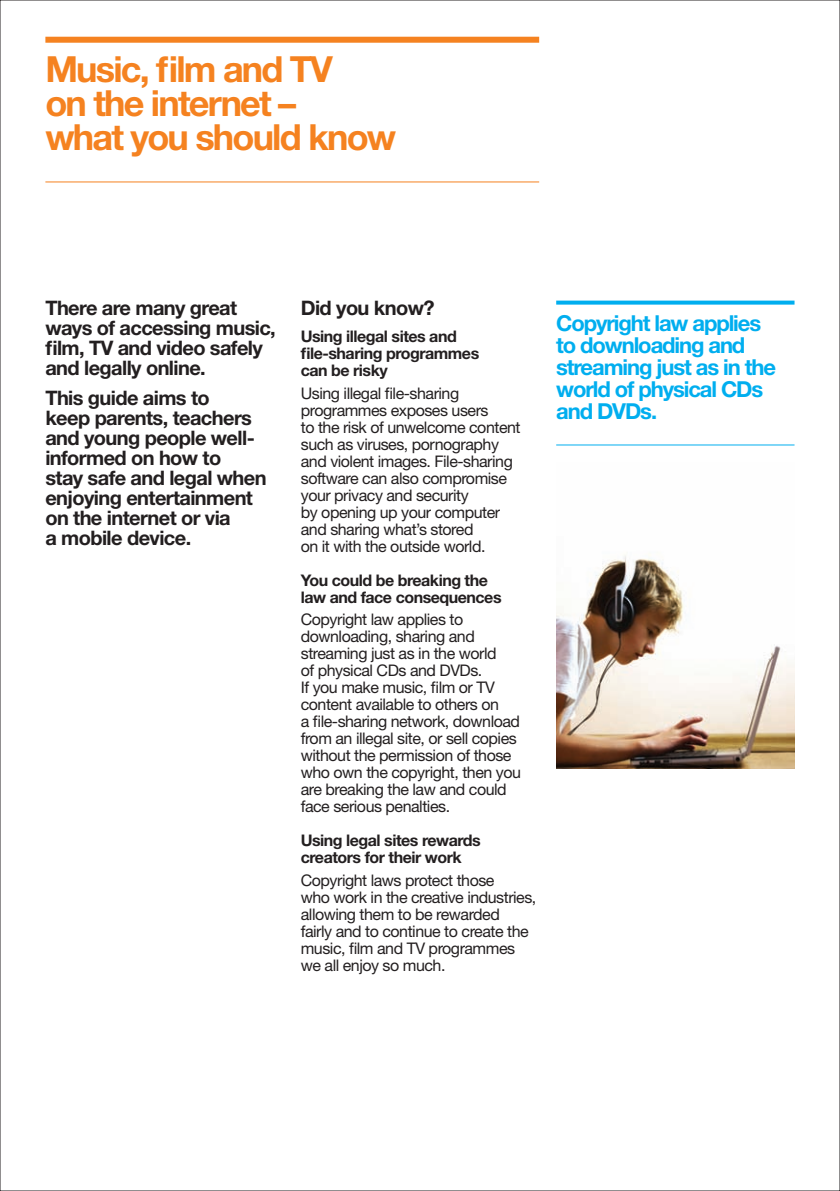
<style>
.page{position:relative;width:840px;height:1191px;background:#fff}
.page>*{position:absolute;margin:0;border:0;box-sizing:border-box;transform-origin:0 0}
.t1{font:700 36px/34px "Helvetica Neue LT Std";letter-spacing:-.05em;color:#f58220}
.t2{font:700 22px/22px "Helvetica Neue LT Std";letter-spacing:-.05em;color:#00aeef}
.t3{font:700 20px/20px "Helvetica Neue LT Std";letter-spacing:-.03em;color:#231f20}
.t4{font:16px/17px "Helvetica Neue LT Std";letter-spacing:-.03em;color:#231f20}
.t5{font:700 16px/17px "Helvetica Neue LT Std";letter-spacing:-.03em;color:#231f20}
</style>
<div class="page">
<div style="left:45px;top:37px;width:494px;height:6px;background:#f58220"></div>
<hr style="left:45px;top:181px;width:494px;height:1px;background:#f58220">
<img style="left:556px;top:555px;width:238px;height:213px">
<div style="left:556px;top:300px;width:238px;height:5px;background:#00aeef"></div>
<hr style="left:556px;top:444px;width:238px;height:1px;background:#00aeef">
<h1 class="t1" style="left:45px;top:52px;width:352px">Music, film and TV<br>on the internet –<br>what you should know</h1>
<p class="t3" style="left:45px;top:297px;width:232px">There are many great ways of accessing music, film, TV and video safely and legally online.</p>
<p class="t3" style="left:45px;top:387px;width:222px">This guide aims to<br>keep parents, teachers and young people well&shy;informed on how to<br>stay safe and legal when enjoying entertainment on the internet or via<br>a mobile device.</p>
<p class="t3" style="left:300px;top:297px;width:135px">Did you know?</p>
<p class="t5" style="left:300px;top:327px;width:180px">Using illegal sites and file-sharing programmes can be risky</p>
<p class="t4" style="left:300px;top:384px;width:221px">Using illegal file-sharing programmes exposes users<br>to the risk of unwelcome content such as viruses, pornography and violent images. File-sharing software can also compromise your privacy and security<br>by opening up your computer and sharing what’s stored<br>on it with the outside world.</p>
<p class="t5" style="left:300px;top:571px;width:202px">You could be breaking the law and face consequences</p>
<p class="t4" style="left:300px;top:611px;width:221px">Copyright law applies to downloading, sharing and streaming just as in the world<br>of physical CDs and DVDs.<br>If you make music, film or TV content available to others on<br>a file-sharing network, download from an illegal site, or sell copies without the permission of those who own the copyright, then you are breaking the law and could face serious penalties.</p>
<p class="t5" style="left:300px;top:831px;width:181px">Using legal sites rewards creators for their work</p>
<p class="t4" style="left:300px;top:871px;width:237px">Copyright laws protect those<br>who work in the creative industries, allowing them to be rewarded<br>fairly and to continue to create the music, film and TV programmes we all enjoy so much.</p>
<h2 class="t2" style="left:556px;top:312px;width:221px">Copyright law applies to downloading and streaming just as in the world of physical CDs and DVDs.</h2>
</div>
